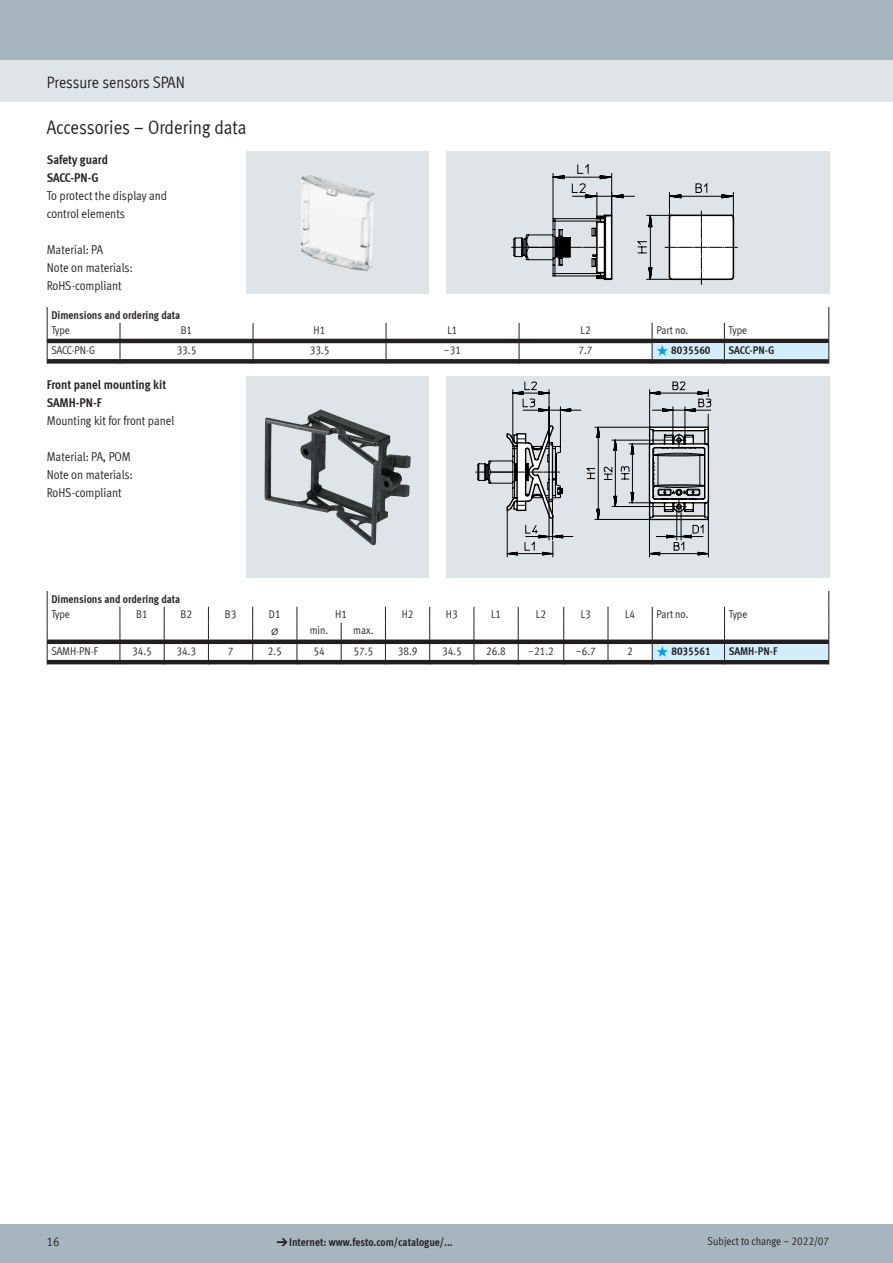
<style>
.page{position:relative;width:893px;height:1263px;background:#fff}
.page>*{position:absolute;margin:0;border:0;box-sizing:border-box;transform-origin:0 0}
.t1{font:19.5px "Meta Cond LF";color:#231f20}
.t2{font:16.5px "Meta Cond LF";letter-spacing:-.005em;color:#231f20}
.t3{font:12.75px/18px "Meta Cond LF";color:#231f20}
.t4{font:700 12.75px/18px "Meta Cond LF";color:#231f20}
.t5{font:11.25px "Meta Cond LF";color:#231f20}
.t6{font:700 11.25px "Meta Cond LF";color:#231f20}
.t7{font:11.25px "Meto Pict 182";color:#231f20}
.s1{font-family:"Meto Pict 182";font-weight:400;color:#00a1e3}
.s2{font-family:"Meto Pict 182";font-weight:400}
</style>
<div class="page">
<div style="left:0;top:1225px;width:893px;height:38px;background:#a7b6be"></div>
<div style="left:0;top:60px;width:893px;height:42px;background:#dfe4e8"></div>
<div style="left:0;top:0;width:893px;height:60px;background:#a7b6be"></div>
<div style="left:246px;top:151px;width:183px;height:143px;background:#dfe4e8"></div>
<img style="left:300px;top:175px;width:75px;height:97px">
<div style="left:446px;top:151px;width:383px;height:143px;background:#dfe4e8"></div>
<svg style="left:511px;top:163px;width:226px;height:122px"></svg>
<svg style="left:47px;top:307px;width:782px;height:57px"></svg>
<div style="left:246px;top:376px;width:183px;height:202px;background:#dfe4e8"></div>
<img style="left:265px;top:409px;width:146px;height:136px">
<div style="left:446px;top:376px;width:383px;height:202px;background:#dfe4e8"></div>
<svg style="left:476px;top:381px;width:236px;height:176px"></svg>
<svg style="left:47px;top:591px;width:782px;height:73px"></svg>
<h2 class="t2" style="left:47px;top:72px;width:140px">Pressure sensors SPAN</h2>
<h1 class="t1" style="left:47px;top:116px;width:201px">Accessories – Ordering data</h1>
<p class="t4" style="left:47px;top:150px;width:63px">Safety guard<br>SACC-PN-G</p>
<p class="t3" style="left:47px;top:186px;width:122px">To protect the display and control elements</p>
<p class="t3" style="left:47px;top:240px;width:88px">Material: PA<br>Note on materials:<br>RoHS-compliant</p>
<p class="t6" style="left:51px;top:308px;width:130px">Dimensions and ordering data</p>
<p class="t5" style="left:51px;top:324px;width:20px">Type</p>
<p class="t5" style="left:181px;top:324px;width:13px">B1</p>
<p class="t5" style="left:314px;top:324px;width:13px">H1</p>
<p class="t5" style="left:447px;top:324px;width:12px">L1</p>
<p class="t5" style="left:580px;top:324px;width:12px">L2</p>
<p class="t5" style="left:656px;top:324px;width:33px">Part no.</p>
<p class="t5" style="left:729px;top:324px;width:20px">Type</p>
<p class="t5" style="left:51px;top:343px;width:45px">SACC-PN-G</p>
<p class="t5" style="left:177px;top:343px;width:21px">33.5</p>
<p class="t5" style="left:310px;top:343px;width:21px">33.5</p>
<p class="t5" style="left:444px;top:343px;width:19px">~31</p>
<p class="t5" style="left:579px;top:343px;width:15px">7.7</p>
<p class="t6" style="left:656px;top:343px;width:56px"><span class="s1">q</span>8035560</p>
<p class="t6" style="left:729px;top:343px;width:47px">SACC-PN-G</p>
<p class="t4" style="left:47px;top:375px;width:121px">Front panel mounting kit<br>SAMH-PN-F</p>
<p class="t3" style="left:47px;top:411px;width:129px">Mounting kit for front panel</p>
<p class="t3" style="left:47px;top:447px;width:88px">Material: PA, POM<br>Note on materials:<br>RoHS-compliant</p>
<p class="t6" style="left:51px;top:591px;width:130px">Dimensions and ordering data</p>
<p class="t5" style="left:51px;top:607px;width:20px">Type</p>
<p class="t5" style="left:136px;top:607px;width:13px">B1</p>
<p class="t5" style="left:181px;top:607px;width:13px">B2</p>
<p class="t5" style="left:225px;top:607px;width:13px">B3</p>
<p class="t5" style="left:269px;top:607px;width:13px">D1</p>
<p class="t5" style="left:335px;top:607px;width:13px">H1</p>
<p class="t5" style="left:402px;top:607px;width:13px">H2</p>
<p class="t5" style="left:446px;top:607px;width:13px">H3</p>
<p class="t5" style="left:491px;top:607px;width:12px">L1</p>
<p class="t5" style="left:536px;top:607px;width:12px">L2</p>
<p class="t5" style="left:581px;top:607px;width:12px">L3</p>
<p class="t5" style="left:625px;top:607px;width:12px">L4</p>
<p class="t5" style="left:656px;top:607px;width:33px">Part no.</p>
<p class="t5" style="left:729px;top:607px;width:20px">Type</p>
<p class="t7" style="left:271px;top:624px;width:8px">@</p>
<p class="t5" style="left:310px;top:623px;width:20px">min.</p>
<p class="t5" style="left:353px;top:623px;width:22px">max.</p>
<p class="t5" style="left:51px;top:644px;width:48px">SAMH-PN-F</p>
<p class="t5" style="left:132px;top:644px;width:21px">34.5</p>
<p class="t5" style="left:176px;top:644px;width:21px">34.3</p>
<p class="t5" style="left:228px;top:644px;width:7px">7</p>
<p class="t5" style="left:268px;top:644px;width:15px">2.5</p>
<p class="t5" style="left:313px;top:644px;width:13px">54</p>
<p class="t5" style="left:354px;top:644px;width:21px">57.5</p>
<p class="t5" style="left:398px;top:644px;width:21px">38.9</p>
<p class="t5" style="left:442px;top:644px;width:21px">34.5</p>
<p class="t5" style="left:486px;top:644px;width:21px">26.8</p>
<p class="t5" style="left:528px;top:644px;width:27px">~21.2</p>
<p class="t5" style="left:576px;top:644px;width:21px">~6.7</p>
<p class="t5" style="left:627px;top:644px;width:7px">2</p>
<p class="t6" style="left:656px;top:644px;width:56px"><span class="s1">q</span>8035561</p>
<p class="t6" style="left:729px;top:644px;width:50px">SAMH-PN-F</p>
<p class="t3" style="left:47px;top:1232px;width:14px">16</p>
<p class="t6" style="left:276px;top:1235px;width:178px"><span class="s2">d</span>Internet: www.festo.com/catalogue/...</p>
<p class="t5" style="left:708px;top:1234px;width:123px">Subject to change – 2022/07</p>
</div>
